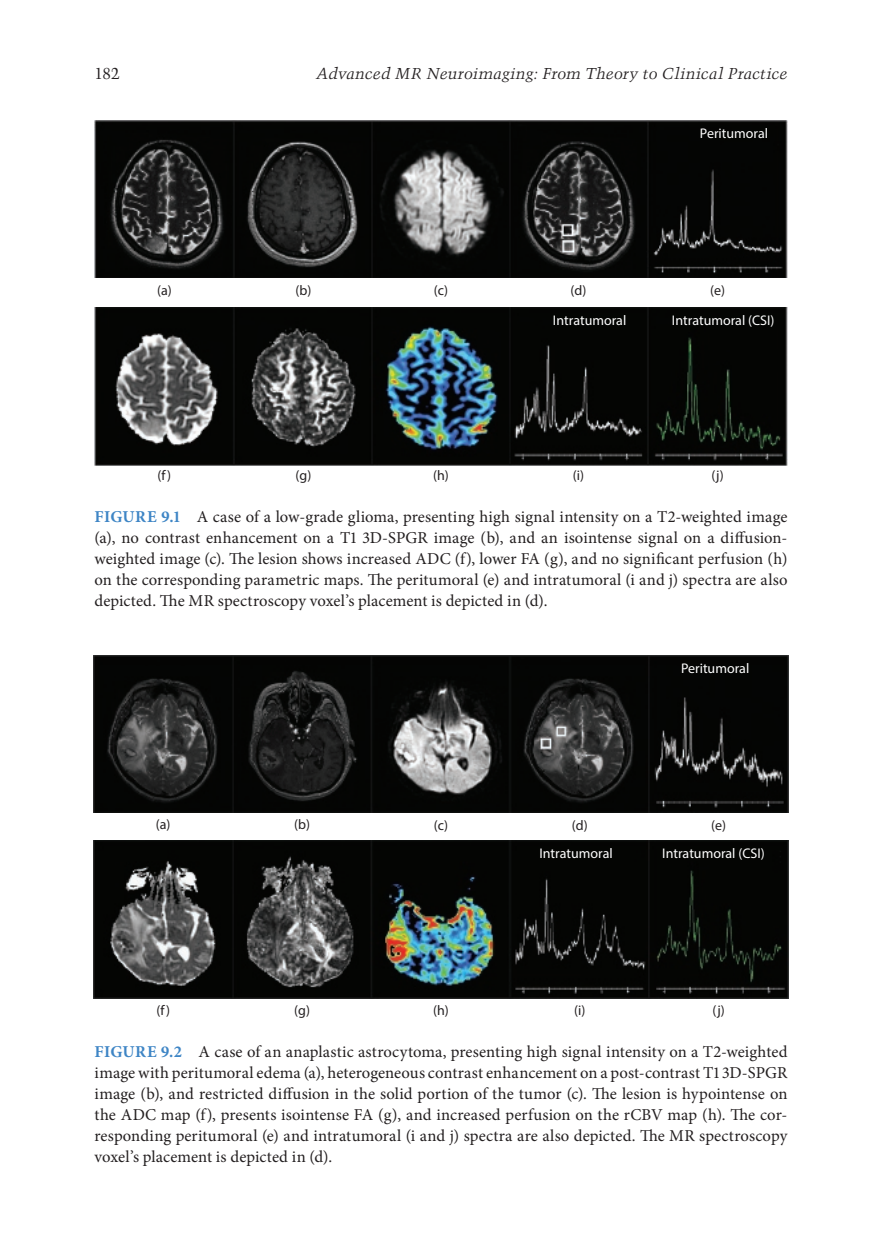
<style>
.page{position:relative;width:882px;height:1260px;background:#fff}
.page>*{position:absolute;margin:0;border:0;box-sizing:border-box;transform-origin:0 0}
.t1{font:16.62px/21px "Minion Pro";letter-spacing:.005em;color:#231f20;text-align:justify}
.t2{font:italic 15.75px "Trump Mediaeval LT Std";letter-spacing:.015em;color:#231f20}
.t3{font:15.75px "Trump Mediaeval LT Std";color:#231f20}
.t4{font:14px "Myriad Pro";color:#fff}
.t5{font:14px "Myriad Pro";color:#231f20}
.s1{font-weight:700;color:#3e85c5}
</style>
<div class="page">
<img style="left:94px;top:121px;width:694px;height:157px">
<img style="left:94px;top:307px;width:694px;height:159px">
<img style="left:94px;top:655px;width:694px;height:158px">
<img style="left:94px;top:841px;width:694px;height:158px">
<p class="t3" style="left:94px;top:64px;width:27px">182</p>
<p class="t2" style="left:316px;top:64px;width:473px">Advanced MR Neuroimaging: From Theory to Clinical Practice</p>
<p class="t5" style="left:157px;top:281px;width:16px">(a)</p>
<p class="t5" style="left:158px;top:467px;width:15px">(f)</p>
<p class="t5" style="left:296px;top:281px;width:17px">(b)</p>
<p class="t5" style="left:296px;top:467px;width:17px">(g)</p>
<p class="t5" style="left:434px;top:282px;width:16px">(c)</p>
<p class="t5" style="left:433px;top:467px;width:17px">(h)</p>
<p class="t4" style="left:700px;top:125px;width:70px">Peritumoral</p>
<p class="t5" style="left:571px;top:282px;width:17px">(d)</p>
<p class="t4" style="left:553px;top:311px;width:75px">Intratumoral</p>
<p class="t5" style="left:710px;top:282px;width:16px">(e)</p>
<p class="t4" style="left:672px;top:311px;width:104px">Intratumoral (CSI)</p>
<p class="t5" style="left:573px;top:467px;width:13px">(i)</p>
<p class="t5" style="left:712px;top:467px;width:14px">(j)</p>
<p class="t1" style="left:94px;top:507px;width:695px"><span class="s1">FIGURE 9.1</span> A case of a low-grade glioma, presenting high signal intensity on a T2-weighted image (a), no contrast enhancement on a T1 3D-SPGR image (b), and an isointense signal on a diffusion&shy;weighted image (c). The lesion shows increased ADC (f), lower FA (g), and no significant perfusion (h) on the corresponding parametric maps. The peritumoral (e) and intratumoral (i and j) spectra are also depicted. The MR spectroscopy voxel’s placement is depicted in (d).</p>
<p class="t5" style="left:156px;top:816px;width:16px">(a)</p>
<p class="t5" style="left:294px;top:816px;width:17px">(b)</p>
<p class="t5" style="left:434px;top:816px;width:16px">(c)</p>
<p class="t4" style="left:681px;top:659px;width:70px">Peritumoral</p>
<p class="t5" style="left:572px;top:816px;width:17px">(d)</p>
<p class="t4" style="left:539px;top:844px;width:75px">Intratumoral</p>
<p class="t5" style="left:711px;top:816px;width:16px">(e)</p>
<p class="t4" style="left:662px;top:844px;width:104px">Intratumoral (CSI)</p>
<p class="t5" style="left:157px;top:1002px;width:15px">(f)</p>
<p class="t5" style="left:433px;top:1002px;width:17px">(h)</p>
<p class="t5" style="left:713px;top:1002px;width:14px">(j)</p>
<p class="t1" style="left:94px;top:1041px;width:694px"><span class="s1">FIGURE 9.2</span> A case of an anaplastic astrocytoma, presenting high signal intensity on a T2-weighted image with peritumoral edema (a), heterogeneous contrast enhancement on a post-contrast T1 3D-SPGR image (b), and restricted diffusion in the solid portion of the tumor (c). The lesion is hypointense on the ADC map (f), presents isointense FA (g), and increased perfusion on the rCBV map (h). The cor&shy;responding peritumoral (e) and intratumoral (i and j) spectra are also depicted. The MR spectroscopy voxel’s placement is depicted in (d).</p>
<p class="t5" style="left:294px;top:1002px;width:17px">(g)</p>
<p class="t5" style="left:574px;top:1002px;width:13px">(i)</p>
</div>
